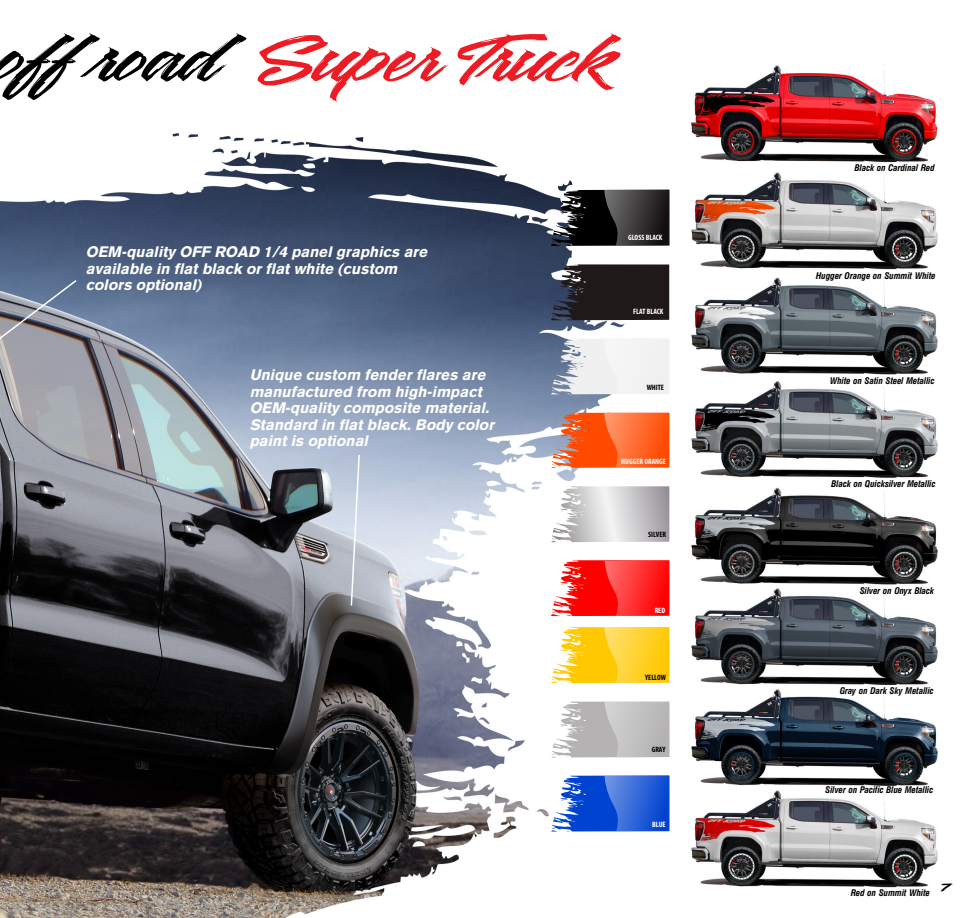
<style>
.page{position:relative;width:972px;height:918px;background:#fff}
.page>*{position:absolute;margin:0;border:0;box-sizing:border-box;transform-origin:0 0}
.t1{font:111px "Washington Basketball";color:#ed1c24;scale:1.33 1}
.t2{font:italic 900 15px/16.5px "Basic Commercial LT";color:#fff}
.t3{font:11.4px "Rhinos rocks";color:#000;scale:2.02 1}
.t4{font:italic 700 condensed 9px "AT Triumvirate";color:#000}
.t5{font:700 condensed 7.8px "Myriad Pro";color:#fff}
.t6{font:700 condensed 7.8px "Myriad Pro";color:#000}
.s1{color:#000}
</style>
<div class="page">
<img style="left:0;top:65px;width:938px;height:853px">
<svg style="left:0;top:278px;width:78px;height:138px"></svg>
<svg style="left:551px;top:412px;width:118px;height:57px"></svg>
<svg style="left:551px;top:627px;width:118px;height:56px"></svg>
<svg style="left:551px;top:338px;width:118px;height:57px"></svg>
<svg style="left:551px;top:560px;width:118px;height:57px"></svg>
<svg style="left:551px;top:702px;width:118px;height:56px"></svg>
<svg style="left:551px;top:775px;width:118px;height:57px"></svg>
<svg style="left:551px;top:264px;width:118px;height:56px"></svg>
<svg style="left:551px;top:189px;width:118px;height:57px"></svg>
<svg style="left:551px;top:486px;width:118px;height:57px"></svg>
<svg style="left:350px;top:453px;width:11px;height:154px"></svg>
<h1 class="t1" style="left:-1px;top:-23px;width:466px"><span class="s1">off road</span> Super Truck</h1>
<p class="t2" style="left:87px;top:244px;width:343px">OEM-quality OFF ROAD 1/4 panel graphics are available in flat black or flat white (custom colors optional)</p>
<p class="t2" style="left:251px;top:366px;width:246px">Unique custom fender flares are manufactured from high-impact<br>OEM-quality composite material.<br>Standard in flat black. Body color paint is optional</p>
<p class="t5" style="left:628px;top:232px;width:36px">GLOSS BLACK</p>
<p class="t5" style="left:633px;top:307px;width:32px">FLAT BLACK</p>
<p class="t6" style="left:647px;top:382px;width:19px">WHITE</p>
<p class="t5" style="left:621px;top:456px;width:46px">HUGGER ORANGE</p>
<p class="t6" style="left:648px;top:530px;width:19px">SILVER</p>
<p class="t5" style="left:655px;top:605px;width:12px">RED</p>
<p class="t6" style="left:645px;top:672px;width:22px">YELLOW</p>
<p class="t6" style="left:652px;top:744px;width:15px">GRAY</p>
<p class="t5" style="left:652px;top:819px;width:15px">BLUE</p>
<p class="t4" style="left:855px;top:162px;width:81px">Black on Cardinal Red</p>
<p class="t4" style="left:816px;top:270px;width:121px">Hugger Orange on Summit White</p>
<p class="t4" style="left:830px;top:375px;width:106px">White on Satin Steel Metallic</p>
<p class="t4" style="left:831px;top:478px;width:106px">Black on Quicksilver Metallic</p>
<p class="t4" style="left:860px;top:585px;width:76px">Silver on Onyx Black</p>
<p class="t4" style="left:840px;top:685px;width:95px">Gray on Dark Sky Metallic</p>
<p class="t4" style="left:825px;top:784px;width:109px">Silver on Pacific Blue Metallic</p>
<p class="t4" style="left:851px;top:887px;width:80px">Red on Summit White</p>
<p class="t3" style="left:937px;top:880px;width:8px">7</p>
</div>
